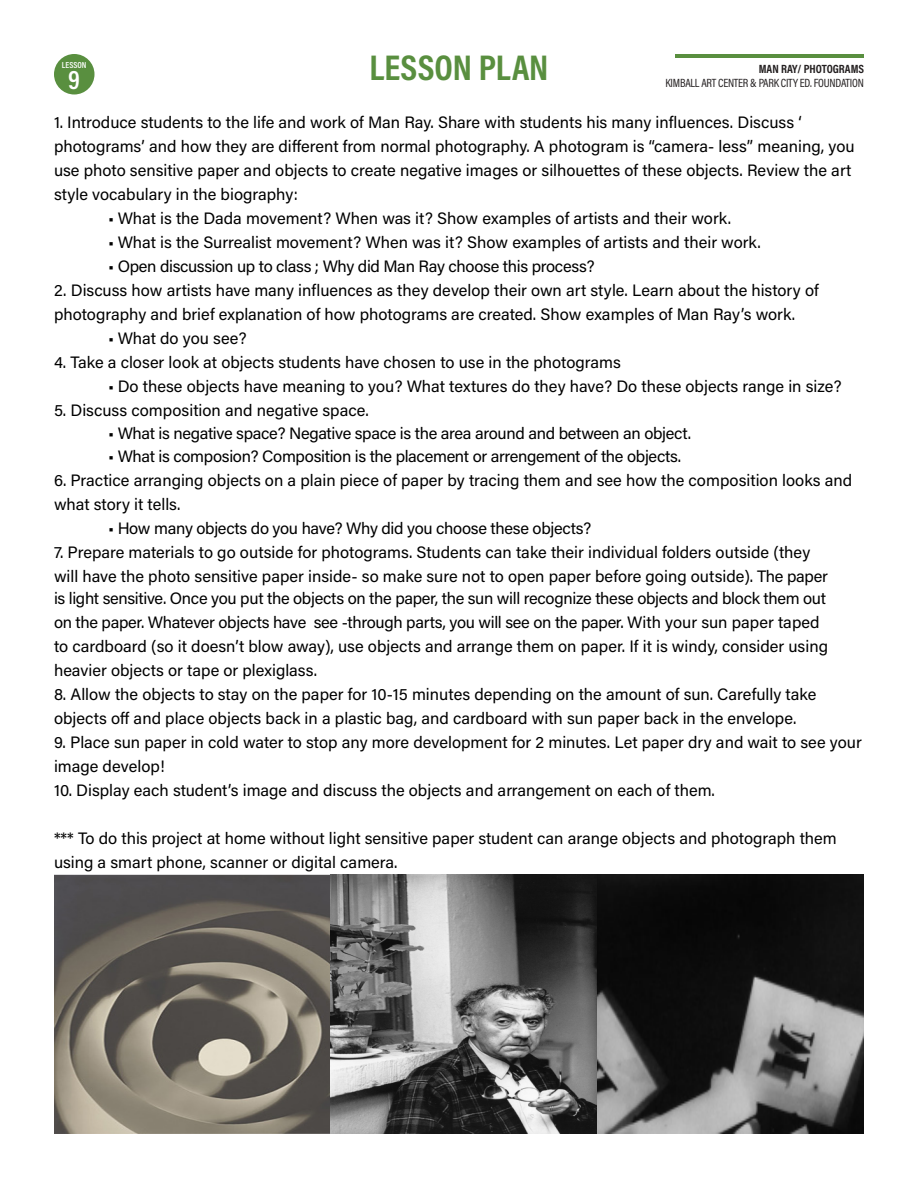
<style>
.page{position:relative;width:918px;height:1188px;background:#fff}
.page>*{position:absolute;margin:0;border:0;box-sizing:border-box;transform-origin:0 0}
.t1{font:700 36px "Acumin Pro Cond";color:#598f3f}
.t2{font:600 26.4px "Acumin Pro Cond";color:#fff}
.t3{font:16.5px/24px "Acumin Pro";color:#000}
.t4{font:16.5px "Acumin Pro";letter-spacing:-.02em;color:#000}
.t5{font:12px "Acumin Pro Cond";letter-spacing:-.02em;color:#231f20}
.t6{font:700 12px "Acumin Pro Cond";letter-spacing:-.005em;color:#231f20}
.t7{font:600 8.85px "Acumin Pro Cond";color:#fff}
</style>
<div class="page">
<div style="left:54px;top:54px;width:40px;height:40px;background:#598f3f;border-radius:50%"></div>
<hr style="left:675px;top:54px;width:189px;height:3px;background:#598f3f">
<img style="left:54px;top:875px;width:534px;height:259px">
<img style="left:588px;top:875px;width:276px;height:259px">
<p class="t1" style="left:370px;top:44px;width:180px">LESSON PLAN</p>
<p class="t3" style="left:54px;top:110px;width:802px">1. Introduce students to the life and work of Man Ray. Share with students his many influences. Discuss ‘ photograms’ and how they are different from normal photography. A photogram is “camera- less” meaning, you use photo sensitive paper and objects to create negative images or silhouettes of these objects. Review the art style vocabulary in the biography:</p>
<p class="t3" style="left:108px;top:206px;width:625px">• What is the Dada movement? When was it? Show examples of artists and their work.</p>
<p class="t3" style="left:108px;top:230px;width:654px">• What is the Surrealist movement? When was it? Show examples of artists and their work.</p>
<p class="t4" style="left:108px;top:255px;width:488px">• Open discussion up to class ; Why did Man Ray choose this process?</p>
<p class="t3" style="left:54px;top:278px;width:766px">2. Discuss how artists have many influences as they develop their own art style. Learn about the history of photography and brief explanation of how photograms are created. Show examples of Man Ray’s work.</p>
<p class="t3" style="left:108px;top:326px;width:140px">• What do you see?</p>
<p class="t3" style="left:54px;top:350px;width:568px">4. Take a closer look at objects students have chosen to use in the photograms</p>
<p class="t3" style="left:108px;top:374px;width:735px">• Do these objects have meaning to you? What textures do they have? Do these objects range in size?</p>
<p class="t3" style="left:54px;top:398px;width:316px">5. Discuss composition and negative space.</p>
<p class="t4" style="left:108px;top:422px;width:585px">• What is negative space? Negative space is the area around and between an object.</p>
<p class="t4" style="left:108px;top:444px;width:575px">• What is composion? Composition is the placement or arrengement of the objects.</p>
<p class="t3" style="left:54px;top:467px;width:800px">6. Practice arranging objects on a plain piece of paper by tracing them and see how the composition looks and what story it tells.</p>
<p class="t4" style="left:108px;top:516px;width:485px">• How many objects do you have? Why did you choose these objects?</p>
<p class="t3" style="left:54px;top:539px;width:776px">7. Prepare materials to go outside for photograms. Students can take their individual folders outside (they will have the photo sensitive paper inside- so make sure not to open paper before going outside). The paper is light sensitive. Once you put the objects on the paper, the sun will recognize these objects and block them out on the paper. Whatever objects have see -through parts, you will see on the paper. With your sun paper taped to cardboard (so it doesn’t blow away), use objects and arrange them on paper. If it is windy, consider using heavier objects or tape or plexiglass.</p>
<p class="t3" style="left:54px;top:682px;width:764px">8. Allow the objects to stay on the paper for 10-15 minutes depending on the amount of sun. Carefully take objects off and place objects back in a plastic bag, and cardboard with sun paper back in the envelope.</p>
<p class="t3" style="left:54px;top:730px;width:809px">9. Place sun paper in cold water to stop any more development for 2 minutes. Let paper dry and wait to see your image develop!</p>
<p class="t3" style="left:54px;top:778px;width:662px">10. Display each student’s image and discuss the objects and arrangement on each of them.</p>
<p class="t3" style="left:54px;top:826px;width:784px">*** To do this project at home without light sensitive paper student can arange objects and photograph them using a smart phone, scanner or digital camera.</p>
<p class="t7" style="left:62px;top:59px;width:26px">LESSON</p>
<p class="t2" style="left:68px;top:62px;width:13px">9</p>
<p class="t6" style="left:759px;top:61px;width:107px">MAN RAY/ PHOTOGRAMS</p>
<p class="t5" style="left:665px;top:76px;width:200px">KIMBALL ART CENTER &amp; PARK CITY ED. FOUNDATION</p>
</div>
